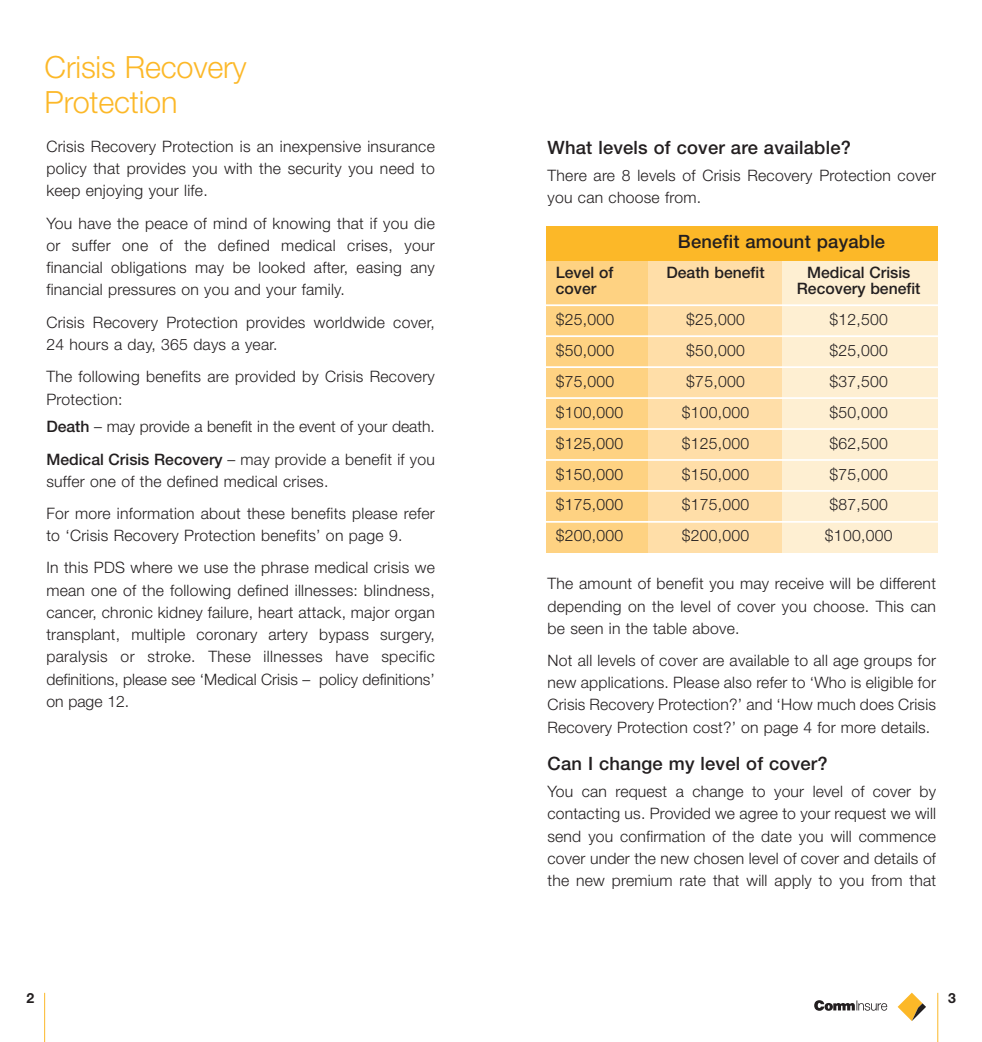
<style>
.page{position:relative;width:982px;height:1042px;background:#fff}
.page>*{position:absolute;margin:0;border:0;box-sizing:border-box;transform-origin:0 0}
.t1{font:300 30.62px/35px "Helvetica Neue LT";letter-spacing:-.005em;color:#fcb828}
.t2{font:500 18.38px "Helvetica Neue LT";letter-spacing:.01em;color:#231f20}
.t3{font:300 15.75px/22.2px "Helvetica Neue LT";letter-spacing:.015em;color:#231f20;text-align:justify}
.t4{font:500 15.75px "Helvetica Neue LT";color:#231f20}
.t5{font:700 14px "Helvetica Neue LT";color:#231f20}
.s1{font-weight:500}
</style>
<div class="page">
<svg style="left:814px;top:1000px;width:73px;height:10px"></svg>
<svg style="left:897px;top:992px;width:29px;height:28px"></svg>
<hr style="left:937px;top:992px;width:1px;height:49px;background:#fcb828">
<hr style="left:44px;top:992px;width:1px;height:49px;background:#fcb828">
<div style="left:546px;top:226px;width:392px;height:35px;background:#fcb828"></div>
<div style="left:546px;top:261px;width:103px;height:291px;background:#fed282"></div>
<div style="left:647px;top:261px;width:136px;height:291px;background:#ffdea8"></div>
<div style="left:782px;top:261px;width:155px;height:291px;background:#feefd2"></div>
<hr style="left:546px;top:304px;width:392px;height:2px;background:#fff">
<hr style="left:546px;top:335px;width:392px;height:2px;background:#fff">
<hr style="left:546px;top:366px;width:392px;height:2px;background:#fff">
<hr style="left:546px;top:397px;width:392px;height:2px;background:#fff">
<hr style="left:546px;top:428px;width:392px;height:2px;background:#fff">
<hr style="left:546px;top:459px;width:392px;height:2px;background:#fff">
<hr style="left:546px;top:490px;width:392px;height:1px;background:#fff">
<hr style="left:546px;top:521px;width:392px;height:1px;background:#fff">
<h1 class="t1" style="left:45px;top:53px;width:204px">Crisis Recovery<br>Protection</h1>
<p class="t3" style="left:46px;top:137px;width:390px">Crisis Recovery Protection is an inexpensive insurance policy that provides you with the security you need to keep enjoying your life.</p>
<p class="t3" style="left:46px;top:213px;width:390px">You have the peace of mind of knowing that if you die or suffer one of the defined medical crises, your financial obligations may be looked after, easing any financial pressures on you and your family.</p>
<p class="t3" style="left:46px;top:312px;width:390px">Crisis Recovery Protection provides worldwide cover,<br>24 hours a day, 365 days a year.</p>
<p class="t3" style="left:46px;top:367px;width:390px;line-height:22.8px">The following benefits are provided by Crisis Recovery<br>Protection:</p>
<p class="t3" style="left:46px;top:412px;width:390px;line-height:32.2px"><span class="s1">Death</span> – may provide a benefit in the event of your death.<br><span class="s1">Medical Crisis Recovery</span> – may provide a benefit if you</p>
<p class="t3" style="left:46px;top:466px;width:390px;line-height:32.2px">suffer one of the defined medical crises.<br>For more information about these benefits please refer</p>
<p class="t3" style="left:46px;top:521px;width:390px;line-height:32.2px">to ‘Crisis Recovery Protection benefits’ on page 9.<br>In this PDS where we use the phrase medical crisis we</p>
<p class="t3" style="left:46px;top:580px;width:390px">mean one of the following defined illnesses: blindness, cancer, chronic kidney failure, heart attack, major organ transplant, multiple coronary artery bypass surgery, paralysis or stroke. These illnesses have specific definitions, please see ‘Medical Crisis – policy definitions’ on page 12.</p>
<p class="t5" style="left:27px;top:992px;width:9px">2</p>
<p class="t2" style="left:547px;top:141px;width:305px">What levels of cover are available?</p>
<p class="t3" style="left:547px;top:166px;width:390px">There are 8 levels of Crisis Recovery Protection cover you can choose from.</p>
<p class="t2" style="left:678px;top:235px;width:209px">Benefit amount payable</p>
<p class="t4" style="left:556px;top:267px;width:59px">Level of</p>
<p class="t4" style="left:666px;top:267px;width:100px">Death benefit</p>
<p class="t4" style="left:807px;top:267px;width:105px">Medical Crisis</p>
<p class="t4" style="left:556px;top:282px;width:42px">cover</p>
<p class="t4" style="left:797px;top:282px;width:125px">Recovery benefit</p>
<p class="t3" style="left:556px;top:309px;width:60px">$25,000</p>
<p class="t3" style="left:686px;top:309px;width:60px">$25,000</p>
<p class="t3" style="left:829px;top:309px;width:60px">$12,500</p>
<p class="t3" style="left:556px;top:340px;width:60px">$50,000</p>
<p class="t3" style="left:686px;top:340px;width:60px">$50,000</p>
<p class="t3" style="left:829px;top:340px;width:60px">$25,000</p>
<p class="t3" style="left:556px;top:371px;width:60px">$75,000</p>
<p class="t3" style="left:686px;top:371px;width:60px">$75,000</p>
<p class="t3" style="left:829px;top:371px;width:60px">$37,500</p>
<p class="t3" style="left:556px;top:402px;width:69px">$100,000</p>
<p class="t3" style="left:682px;top:402px;width:69px">$100,000</p>
<p class="t3" style="left:829px;top:402px;width:60px">$50,000</p>
<p class="t3" style="left:556px;top:433px;width:69px">$125,000</p>
<p class="t3" style="left:682px;top:433px;width:69px">$125,000</p>
<p class="t3" style="left:829px;top:433px;width:60px">$62,500</p>
<p class="t3" style="left:556px;top:464px;width:69px">$150,000</p>
<p class="t3" style="left:682px;top:464px;width:69px">$150,000</p>
<p class="t3" style="left:829px;top:464px;width:60px">$75,000</p>
<p class="t3" style="left:556px;top:495px;width:69px">$175,000</p>
<p class="t3" style="left:682px;top:495px;width:69px">$175,000</p>
<p class="t3" style="left:829px;top:495px;width:60px">$87,500</p>
<p class="t3" style="left:556px;top:526px;width:69px">$200,000</p>
<p class="t3" style="left:682px;top:526px;width:69px">$200,000</p>
<p class="t3" style="left:825px;top:526px;width:69px">$100,000</p>
<p class="t3" style="left:547px;top:574px;width:390px">The amount of benefit you may receive will be different depending on the level of cover you choose. This can be seen in the table above.</p>
<p class="t3" style="left:547px;top:650px;width:390px">Not all levels of cover are available to all age groups for new applications. Please also refer to ‘Who is eligible for Crisis Recovery Protection?’ and ‘How much does Crisis Recovery Protection cost?’ on page 4 for more details.</p>
<p class="t2" style="left:547px;top:756px;width:282px">Can I change my level of cover?</p>
<p class="t3" style="left:547px;top:781px;width:390px">You can request a change to your level of cover by contacting us. Provided we agree to your request we will send you confirmation of the date you will commence cover under the new chosen level of cover and details of the new premium rate that will apply to you from that</p>
<p class="t5" style="left:948px;top:992px;width:9px">3</p>
</div>
